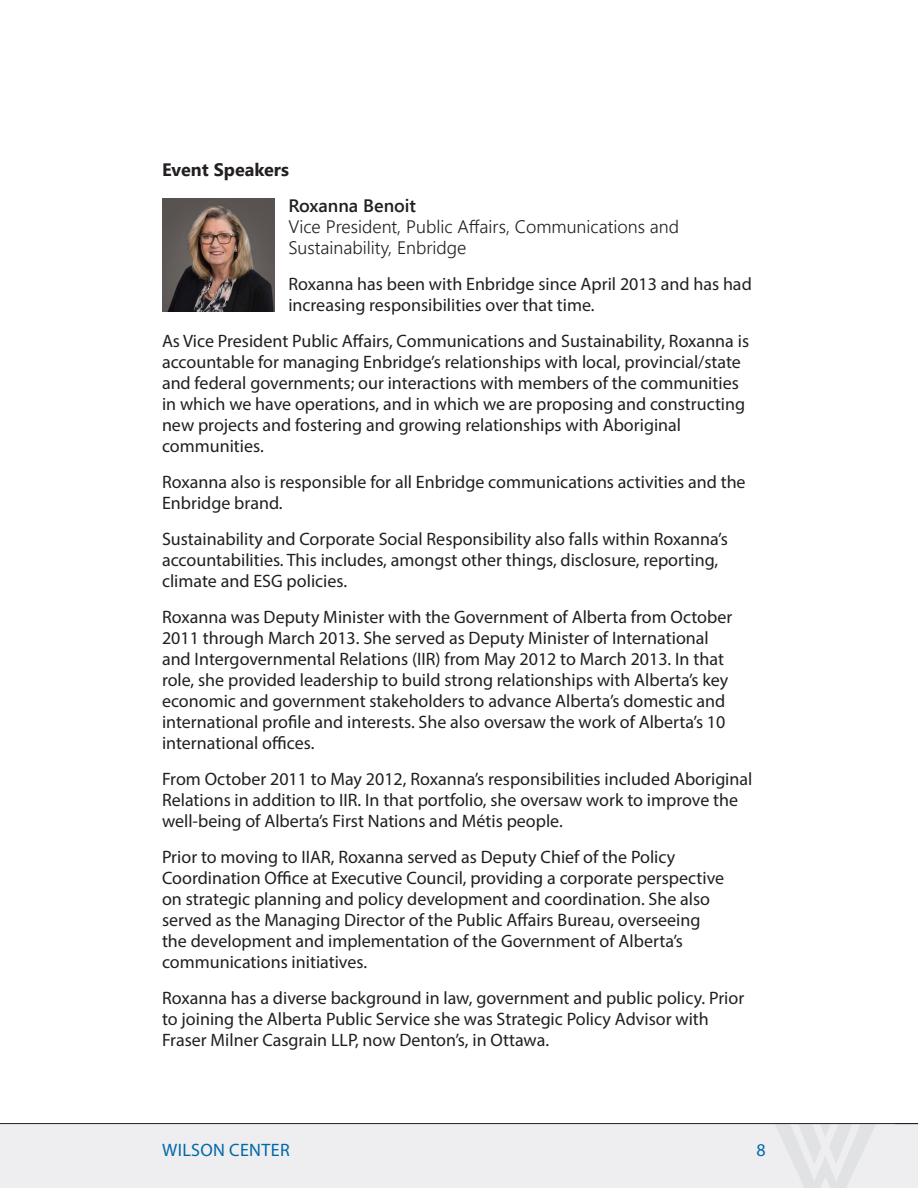
<style>
.page{position:relative;width:918px;height:1188px;background:#fff}
.page>*{position:absolute;margin:0;border:0;box-sizing:border-box;transform-origin:0 0}
.t1{font:18px/21px "Myriad Pro";color:#231f20}
.t2{font:300 18px/21px "Segoe UI";color:#231f20}
.t3{font:18px "Myriad Pro";letter-spacing:.02em;color:#0068a9}
.t4{font:700 18px "Segoe UI";color:#231f20}
.s1{font-weight:600}
</style>
<div class="page">
<div style="left:0;top:1124px;width:918px;height:64px;background:#eeeef0"></div>
<svg style="left:774px;top:1124px;width:102px;height:64px"></svg>
<hr style="left:0;top:1123px;width:918px;height:1px;background:#231f20">
<img style="left:162px;top:199px;width:113px;height:113px">
<p class="t4" style="left:162px;top:156px;width:129px">Event Speakers</p>
<p class="t2" style="left:288px;top:194px;width:392px"><span class="s1">Roxanna Benoit<br></span>Vice President, Public Affairs, Communications and<br>Sustainability, Enbridge</p>
<p class="t1" style="left:288px;top:273px;width:465px">Roxanna has been with Enbridge since April 2013 and has had increasing responsibilities over that time.</p>
<p class="t1" style="left:162px;top:330px;width:589px">As Vice President Public Affairs, Communications and Sustainability, Roxanna is accountable for managing Enbridge’s relationships with local, provincial/state and federal governments; our interactions with members of the communities in which we have operations, and in which we are proposing and constructing new projects and fostering and growing relationships with Aboriginal communities.</p>
<p class="t1" style="left:162px;top:471px;width:585px">Roxanna also is responsible for all Enbridge communications activities and the<br>Enbridge brand.</p>
<p class="t1" style="left:162px;top:528px;width:567px">Sustainability and Corporate Social Responsibility also falls within Roxanna’s accountabilities. This includes, amongst other things, disclosure, reporting, climate and ESG policies.</p>
<p class="t1" style="left:162px;top:606px;width:572px">Roxanna was Deputy Minister with the Government of Alberta from October 2011 through March 2013. She served as Deputy Minister of International and Intergovernmental Relations (IIR) from May 2012 to March 2013. In that role, she provided leadership to build strong relationships with Alberta’s key economic and government stakeholders to advance Alberta’s domestic and international profile and interests. She also oversaw the work of Alberta’s 10 international offices.</p>
<p class="t1" style="left:162px;top:768px;width:592px">From October 2011 to May 2012, Roxanna’s responsibilities included Aboriginal<br>Relations in addition to IIR. In that portfolio, she oversaw work to improve the well-being of Alberta’s First Nations and Métis people.</p>
<p class="t1" style="left:162px;top:846px;width:564px">Prior to moving to IIAR, Roxanna served as Deputy Chief of the Policy Coordination Office at Executive Council, providing a corporate perspective on strategic planning and policy development and coordination. She also served as the Managing Director of the Public Affairs Bureau, overseeing the development and implementation of the Government of Alberta’s communications initiatives.</p>
<p class="t1" style="left:162px;top:987px;width:584px">Roxanna has a diverse background in law, government and public policy. Prior to joining the Alberta Public Service she was Strategic Policy Advisor with<br>Fraser Milner Casgrain LLP, now Denton’s, in Ottawa.</p>
<p class="t3" style="left:162px;top:1139px;width:129px">WILSON CENTER</p>
<p class="t3" style="left:756px;top:1139px;width:11px">8</p>
</div>
